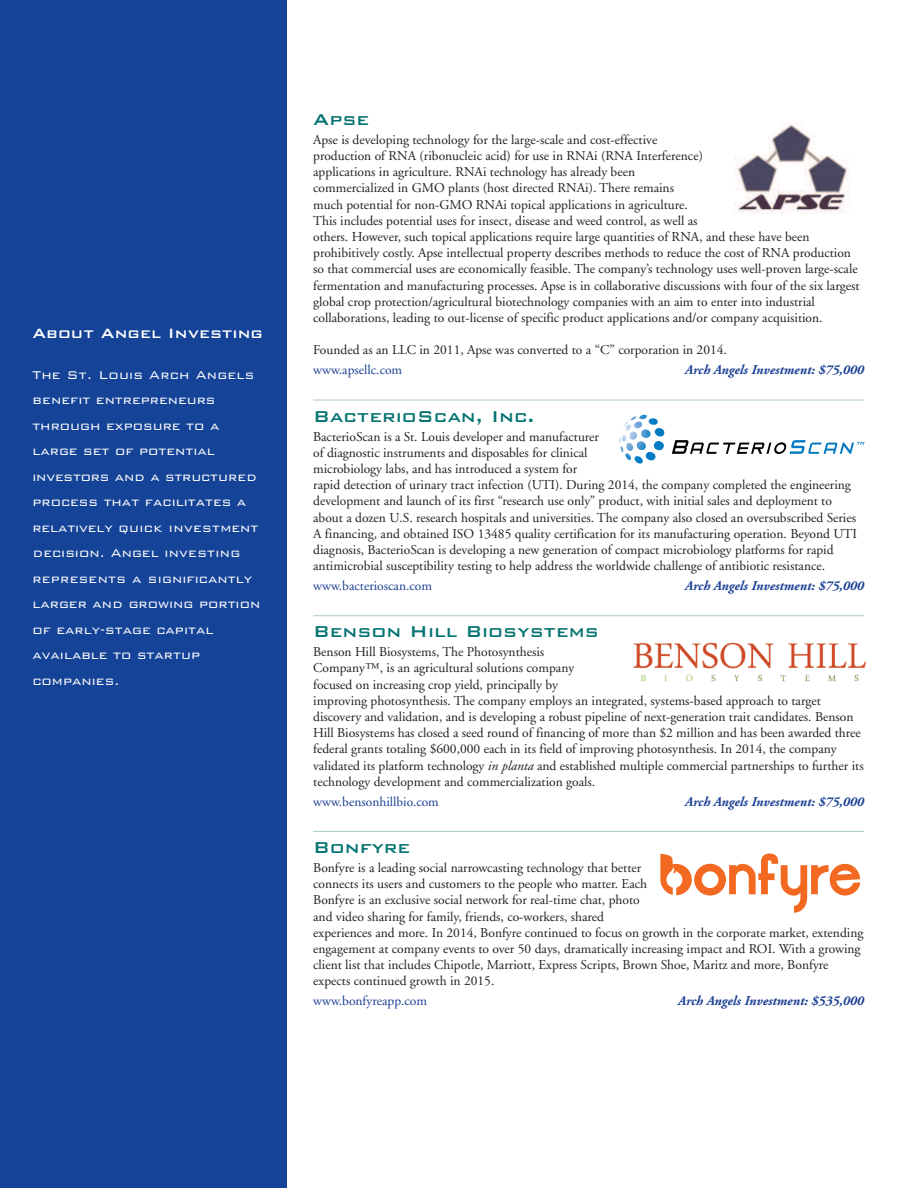
<style>
.page{position:relative;width:918px;height:1188px;background:#fff}
.page>*{position:absolute;margin:0;border:0;box-sizing:border-box;transform-origin:0 0}
.t1{font:500 21px "Bank Gothic";color:#077573}
.t2{font:500 18px "Bank Gothic";color:#fff}
.t3{font:300 15px/25.5px "Bank Gothic";color:#fff}
.t4{font:13.5px/16.2px "Adobe Garamond";color:#231f20}
.t5{font:italic 700 13.5px "Adobe Garamond";color:#1b3f94}
.t6{font:13.5px "Adobe Garamond";color:#1b3f94}
.s1{font-style:italic}
</style>
<div class="page">
<div style="left:0;top:0;width:287px;height:1188px;background:#154398"></div>
<hr style="left:313px;top:400px;width:551px;height:1px;background:#abc8c9">
<hr style="left:313px;top:615px;width:551px;height:1px;background:#abc8c9">
<hr style="left:313px;top:831px;width:551px;height:1px;background:#abc8c9">
<svg style="left:672px;top:440px;width:192px;height:14px"></svg>
<svg style="left:619px;top:415px;width:46px;height:49px"></svg>
<svg style="left:660px;top:854px;width:200px;height:59px"></svg>
<img style="left:633px;top:642px;width:233px;height:40px">
<img style="left:735px;top:124px;width:115px;height:90px">
<h2 class="t2" style="left:32px;top:324px;width:232px">About Angel Investing</h2>
<p class="t3" style="left:32px;top:362px;width:229px">The St. Louis Arch Angels benefit entrepreneurs through exposure to a large set of potential investors and a structured process that facilitates a relatively quick investment decision. Angel investing represents a significantly larger and growing portion of early-stage capital available to startup companies.</p>
<h1 class="t1" style="left:313px;top:108px;width:58px">Apse</h1>
<p class="t4" style="left:313px;top:133px;width:548px">Apse is developing technology for the large-scale and cost-effective<br>production of RNA (ribonucleic acid) for use in RNAi (RNA Interference)<br>applications in agriculture. RNAi technology has already been<br>commercialized in GMO plants (host directed RNAi). There remains<br>much potential for non-GMO RNAi topical applications in agriculture.<br>This includes potential uses for insect, disease and weed control, as well as<br>others. However, such topical applications require large quantities of RNA, and these have been prohibitively costly. Apse intellectual property describes methods to reduce the cost of RNA production so that commercial uses are economically feasible. The company’s technology uses well-proven large-scale fermentation and manufacturing processes. Apse is in collaborative discussions with four of the six largest global crop protection/agricultural biotechnology companies with an aim to enter into industrial collaborations, leading to out-license of specific product applications and/or company acquisition.</p>
<p class="t4" style="left:313px;top:343px;width:415px">Founded as an LLC in 2011, Apse was converted to a “C” corporation in 2014.</p>
<p class="t6" style="left:313px;top:365px;width:91px">www.apsellc.com</p>
<p class="t5" style="left:685px;top:365px;width:180px">Arch Angels Investment: $75,000</p>
<h1 class="t1" style="left:313px;top:405px;width:223px">BacterioScan, Inc.</h1>
<p class="t4" style="left:313px;top:429px;width:545px">BacterioScan is a St. Louis developer and manufacturer<br>of diagnostic instruments and disposables for clinical<br>microbiology labs, and has introduced a system for<br>rapid detection of urinary tract infection (UTI). During 2014, the company completed the engineering development and launch of its first “research use only” product, with initial sales and deployment to about a dozen U.S. research hospitals and universities. The company also closed an oversubscribed Series A financing, and obtained ISO 13485 quality certification for its manufacturing operation. Beyond UTI diagnosis, BacterioScan is developing a new generation of compact microbiology platforms for rapid antimicrobial susceptibility testing to help address the worldwide challenge of antibiotic resistance.</p>
<p class="t6" style="left:313px;top:580px;width:120px">www.bacterioscan.com</p>
<p class="t5" style="left:685px;top:580px;width:180px">Arch Angels Investment: $75,000</p>
<h1 class="t1" style="left:313px;top:620px;width:287px">Benson Hill Biosystems</h1>
<p class="t4" style="left:313px;top:645px;width:552px">Benson Hill Biosystems, The Photosynthesis<br>Company™, is an agricultural solutions company<br>focused on increasing crop yield, principally by<br>improving photosynthesis. The company employs an integrated, systems-based approach to target discovery and validation, and is developing a robust pipeline of next-generation trait candidates. Benson Hill Biosystems has closed a seed round of financing of more than $2 million and has been awarded three federal grants totaling $600,000 each in its field of improving photosynthesis. In 2014, the company validated its platform technology <span class="s1">in planta</span> and established multiple commercial partnerships to further its technology development and commercialization goals.</p>
<p class="t6" style="left:313px;top:796px;width:127px">www.bensonhillbio.com</p>
<p class="t5" style="left:685px;top:796px;width:180px">Arch Angels Investment: $75,000</p>
<h1 class="t1" style="left:313px;top:836px;width:99px">Bonfyre</h1>
<p class="t4" style="left:313px;top:861px;width:552px">Bonfyre is a leading social narrowcasting technology that better<br>connects its users and customers to the people who matter. Each<br>Bonfyre is an exclusive social network for real-time chat, photo<br>and video sharing for family, friends, co-workers, shared<br>experiences and more. In 2014, Bonfyre continued to focus on growth in the corporate market, extending engagement at company events to over 50 days, dramatically increasing impact and ROI. With a growing client list that includes Chipotle, Marriott, Express Scripts, Brown Shoe, Maritz and more, Bonfyre expects continued growth in 2015.</p>
<p class="t6" style="left:313px;top:996px;width:115px">www.bonfyreapp.com</p>
<p class="t5" style="left:678px;top:996px;width:187px">Arch Angels Investment: $535,000</p>
</div>
